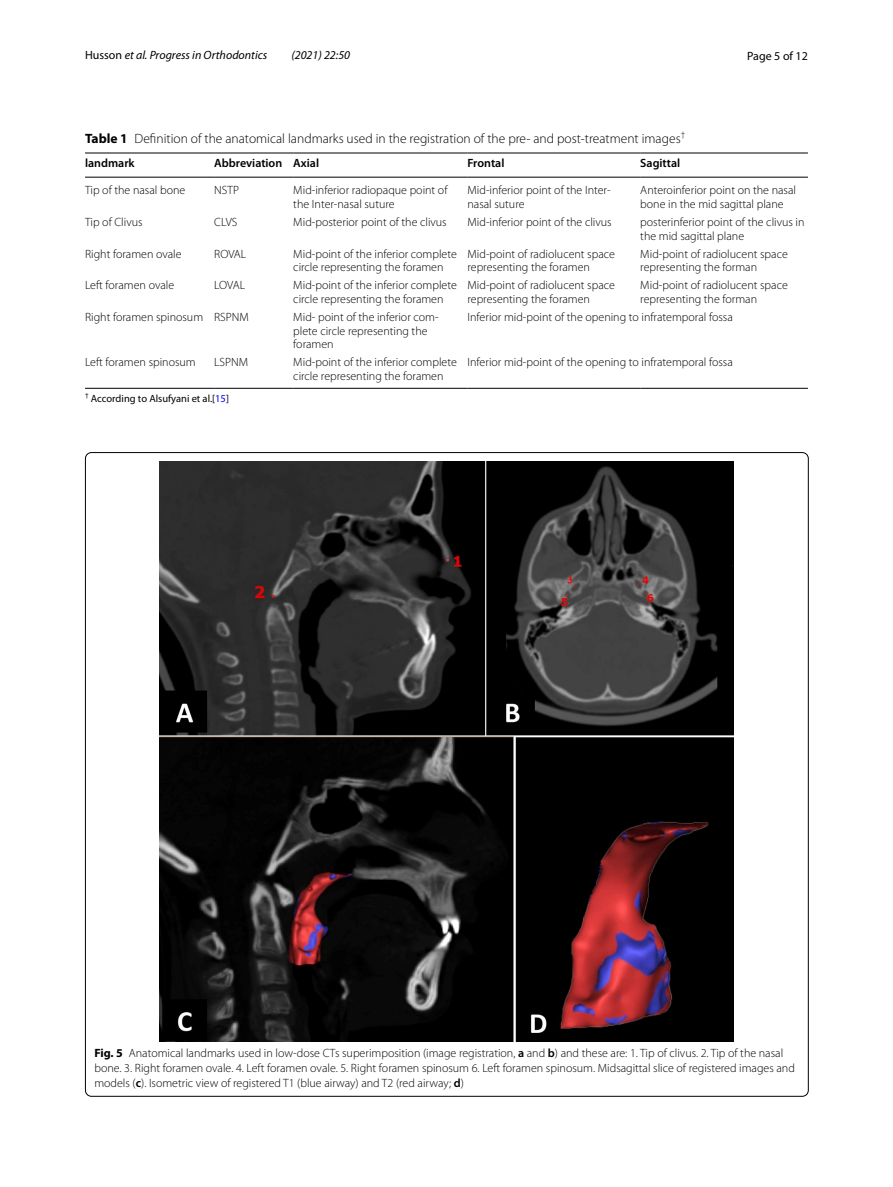
<style>
.page{position:relative;width:893px;height:1187px;background:#fff}
.page>*{position:absolute;margin:0;border:0;box-sizing:border-box;transform-origin:0 0}
.t1{font:300 13.5px "Myriad Pro";color:#000}
.t2{font:300 12px/13.5px "Myriad Pro";color:#000}
.t3{font:italic 12px "Myriad Pro";color:#000}
.t4{font:600 12px "Myriad Pro";color:#000}
.t5{font:12px "Myriad Pro";color:#000}
.t6{font:10.5px "Myriad Pro";color:#000}
.s1{font-style:normal}
.s2{font-weight:700}
.s3{color:#00f}
.s4{font-weight:600}
</style>
<div class="page">
<hr style="left:85px;top:153px;width:129px;height:1px;background:#000">
<hr style="left:85px;top:177px;width:129px;height:1px;background:#000">
<hr style="left:214px;top:153px;width:79px;height:1px;background:#000">
<hr style="left:214px;top:177px;width:79px;height:1px;background:#000">
<hr style="left:293px;top:153px;width:174px;height:1px;background:#000">
<hr style="left:293px;top:177px;width:174px;height:1px;background:#000">
<hr style="left:467px;top:153px;width:173px;height:1px;background:#000">
<hr style="left:467px;top:177px;width:173px;height:1px;background:#000">
<hr style="left:640px;top:153px;width:168px;height:1px;background:#000">
<hr style="left:640px;top:177px;width:168px;height:1px;background:#000">
<hr style="left:85px;top:388px;width:129px;height:1px;background:#000">
<hr style="left:214px;top:388px;width:79px;height:1px;background:#000">
<hr style="left:293px;top:388px;width:174px;height:1px;background:#000">
<hr style="left:467px;top:388px;width:173px;height:1px;background:#000">
<hr style="left:640px;top:388px;width:168px;height:1px;background:#000">
<img style="left:160px;top:461px;width:574px;height:580px">
<p class="t3" style="left:85px;top:48px;width:184px"><span class="s1">Husson</span> et al. Progress in Orthodontics</p>
<p class="t3" style="left:291px;top:48px;width:60px">(2021) 22:50</p>
<p class="t5" style="left:747px;top:48px;width:62px">Page 5 of 12</p>
<p class="t1" style="left:85px;top:131px;width:602px"><span class="s2">Table 1</span> Definition of the anatomical landmarks used in the registration of the pre- and post-treatment images<sup>†</sup></p>
<p class="t4" style="left:85px;top:156px;width:51px">landmark</p>
<p class="t4" style="left:214px;top:156px;width:106px">Abbreviation Axial</p>
<p class="t4" style="left:467px;top:156px;width:38px">Frontal</p>
<p class="t4" style="left:640px;top:156px;width:41px">Sagittal</p>
<p class="t2" style="left:85px;top:184px;width:102px">Tip of the nasal bone</p>
<p class="t2" style="left:214px;top:184px;width:26px">NSTP</p>
<p class="t2" style="left:293px;top:184px;width:156px">Mid-inferior radiopaque point of the Inter-nasal suture</p>
<p class="t2" style="left:467px;top:184px;width:145px">Mid-inferior point of the Inter&shy;nasal suture</p>
<p class="t2" style="left:640px;top:184px;width:157px">Anteroinferior point on the nasal bone in the mid sagittal plane</p>
<p class="t2" style="left:85px;top:215px;width:59px">Tip of Clivus</p>
<p class="t2" style="left:214px;top:215px;width:25px">CLVS</p>
<p class="t2" style="left:293px;top:215px;width:155px">Mid-posterior point of the clivus</p>
<p class="t2" style="left:467px;top:215px;width:146px">Mid-inferior point of the clivus</p>
<p class="t2" style="left:640px;top:215px;width:166px">posterinferior point of the clivus in the mid sagittal plane</p>
<p class="t2" style="left:85px;top:247px;width:98px">Right foramen ovale</p>
<p class="t2" style="left:214px;top:247px;width:34px">ROVAL</p>
<p class="t2" style="left:293px;top:247px;width:165px">Mid-point of the inferior complete circle representing the foramen</p>
<p class="t2" style="left:467px;top:247px;width:149px">Mid-point of radiolucent space representing the foramen</p>
<p class="t2" style="left:640px;top:247px;width:149px">Mid-point of radiolucent space representing the forman</p>
<p class="t2" style="left:85px;top:279px;width:91px">Left foramen ovale</p>
<p class="t2" style="left:214px;top:279px;width:32px">LOVAL</p>
<p class="t2" style="left:293px;top:279px;width:165px">Mid-point of the inferior complete circle representing the foramen</p>
<p class="t2" style="left:467px;top:279px;width:149px">Mid-point of radiolucent space representing the foramen</p>
<p class="t2" style="left:640px;top:279px;width:149px">Mid-point of radiolucent space representing the forman</p>
<p class="t2" style="left:85px;top:310px;width:165px">Right foramen spinosum RSPNM</p>
<p class="t2" style="left:293px;top:310px;width:147px">Mid- point of the inferior com&shy;plete circle representing the foramen</p>
<p class="t2" style="left:467px;top:310px;width:267px">Inferior mid-point of the opening to infratemporal fossa</p>
<p class="t2" style="left:85px;top:355px;width:112px">Left foramen spinosum</p>
<p class="t2" style="left:214px;top:355px;width:35px">LSPNM</p>
<p class="t2" style="left:293px;top:355px;width:165px">Mid-point of the inferior complete circle representing the foramen</p>
<p class="t2" style="left:467px;top:355px;width:267px">Inferior mid-point of the opening to infratemporal fossa</p>
<p class="t6" style="left:85px;top:392px;width:145px"><sup>†</sup> According to Alsufyani et al.[<span class="s3">15</span>]</p>
<p class="t2" style="left:94px;top:1045px;width:702px;line-height:15px"><span class="s2">Fig. 5</span> Anatomical landmarks used in low-dose CTs superimposition (image registration, <span class="s4">a</span> and <span class="s4">b</span>) and these are: 1. Tip of clivus. 2. Tip of the nasal bone. 3. Right foramen ovale. 4. Left foramen ovale. 5. Right foramen spinosum 6. Left foramen spinosum. Midsagittal slice of registered images and models (<span class="s4">c</span>). Isometric view of registered T1 (blue airway) and T2 (red airway; <span class="s4">d</span>)</p>
</div>
